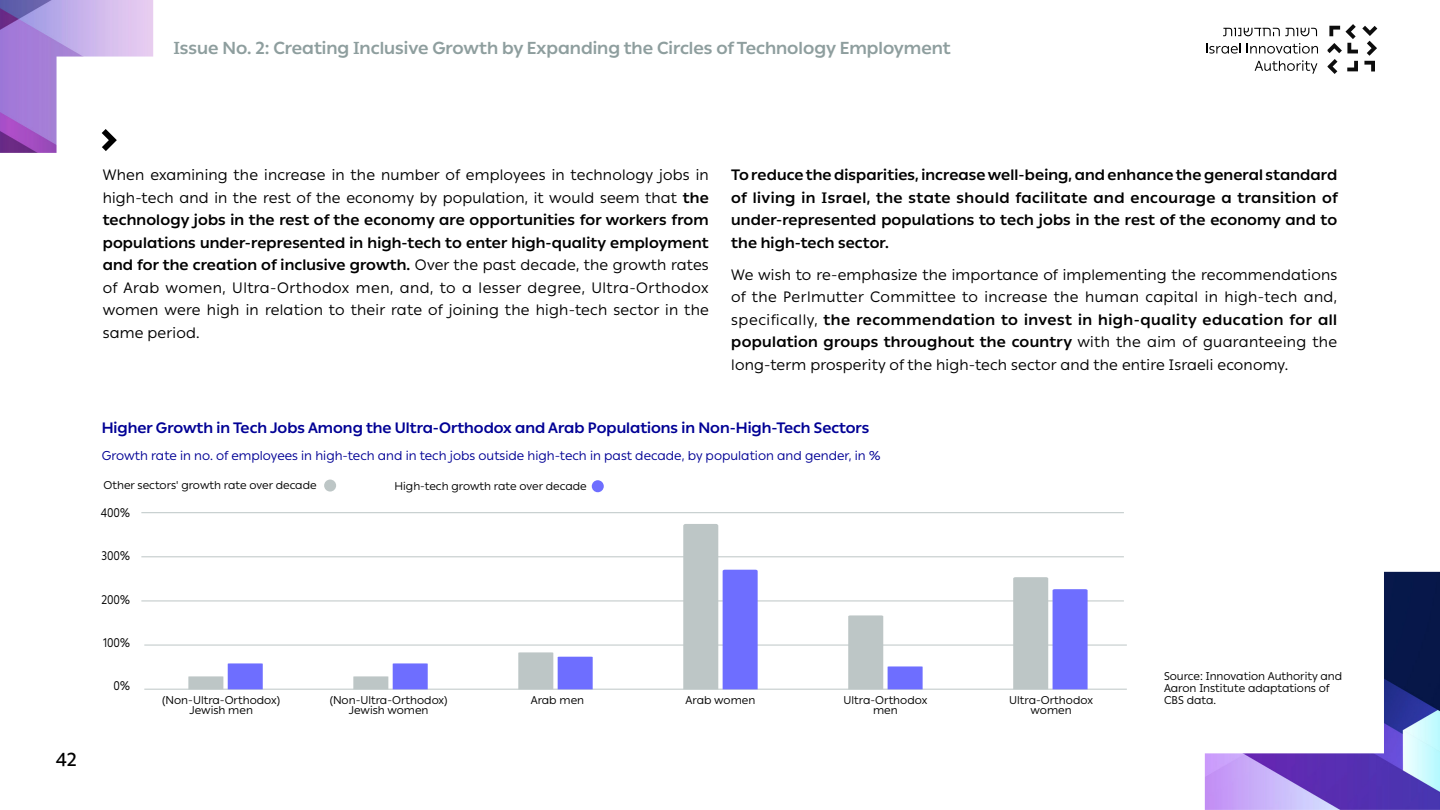
<style>
.page{position:relative;width:1440px;height:810px;background:#fff}
.page>*{position:absolute;margin:0;border:0;box-sizing:border-box;transform-origin:0 0}
.t1{font:500 18.75px "Ping HL";color:#000}
.t2{font:700 17.25px "Ping HL";color:#8e9e9e}
.טקסט_אנגלית{font:15px/22.5px "Ping HL";letter-spacing:.01em;color:#000;text-align:justify}
.טקסט_אנגלית-2{font:700 15px/22.5px "Ping HL";letter-spacing:.01em;color:#000;text-align:justify}
.כותרת_אינפו_אנגלית{font:700 15px "Ping HL";color:#000095}
.משנה_אינפו_אנגל{font:12.75px "Ping HL";color:#000095}
.t3{font:12.45px "Ping HL";color:#000;scale:.89 1}
.סקאלה{font:11.25px/10px "Ping HL";color:#000;text-align:center}
.מקור_אנגלית{font:11.25px/12px "Ping HL";color:#000}
.s1{font-weight:700}
</style>
<div class="page">
<img style="left:1205px;top:572px;width:235px;height:238px">
<svg style="left:1328px;top:24px;width:49px;height:50px"></svg>
<svg style="left:1223px;top:28px;width:94px;height:8px"></svg>
<svg style="left:1206px;top:44px;width:35px;height:10px"></svg>
<svg style="left:1247px;top:43px;width:71px;height:11px"></svg>
<svg style="left:1255px;top:60px;width:62px;height:14px"></svg>
<hr style="left:144px;top:689px;width:983px;height:1px;background:#bdc6c6">
<hr style="left:144px;top:645px;width:983px;height:1px;background:#bdc6c6">
<hr style="left:141px;top:601px;width:983px;height:1px;background:#bdc6c6">
<hr style="left:141px;top:557px;width:983px;height:1px;background:#bdc6c6">
<hr style="left:141px;top:512px;width:983px;height:1px;background:#bdc6c6">
<svg style="left:188px;top:663px;width:75px;height:26px"></svg>
<svg style="left:353px;top:663px;width:75px;height:26px"></svg>
<svg style="left:518px;top:652px;width:75px;height:37px"></svg>
<svg style="left:683px;top:524px;width:75px;height:165px"></svg>
<svg style="left:848px;top:615px;width:75px;height:74px"></svg>
<svg style="left:1013px;top:577px;width:75px;height:112px"></svg>
<div style="left:592px;top:480px;width:12px;height:12px;background:#6e6eff;border-radius:50%"></div>
<div style="left:324px;top:480px;width:12px;height:12px;background:#bdc6c6;border-radius:50%"></div>
<svg style="left:0;top:0;width:153px;height:153px"></svg>
<p class="t2" style="left:173px;top:35px;width:779px">Issue No. 2: Creating Inclusive Growth by Expanding the Circles of Technology Employment</p>
<p class="t1" style="left:56px;top:746px;width:23px">42</p>
<p class="טקסט_אנגלית" style="left:103px;top:163px;width:608px">When examining the increase in the number of employees in technology jobs in high-tech and in the rest of the economy by population, it would seem that <span class="s1">the technology jobs in the rest of the economy are opportunities for workers from populations under-represented in high-tech to enter high-quality employment and for the creation of inclusive growth.</span> Over the past decade, the growth rates of Arab women, Ultra-Orthodox men, and, to a lesser degree, Ultra-Orthodox women were high in relation to their rate of joining the high-tech sector in the same period.</p>
<p class="טקסט_אנגלית-2" style="left:731px;top:163px;width:608px">Toreducethedisparities,increasewell-being,andenhancethegeneralstandard of living in Israel, the state should facilitate and encourage a transition of under-represented populations to tech jobs in the rest of the economy and to the high-tech sector.</p>
<p class="טקסט_אנגלית" style="left:731px;top:263px;width:608px">We wish to re-emphasize the importance of implementing the recommendations of the Perlmutter Committee to increase the human capital in high-tech and, specifically, <span class="s1">the recommendation to invest in high-quality education for all population groups throughout the country</span> with the aim of guaranteeing the long-term prosperity of the high-tech sector and the entire Israeli economy.</p>
<p class="כותרת_אינפו_אנגלית" style="left:102px;top:416px;width:769px">Higher Growth in Tech Jobs Among the Ultra-Orthodox and Arab Populations in Non-High-Tech Sectors</p>
<p class="משנה_אינפו_אנגל" style="left:102px;top:446px;width:780px">Growth rate in no. of employees in high-tech and in tech jobs outside high-tech in past decade, by population and gender in, %</p>
<p class="סקאלה" style="left:104px;top:480px;width:215px">Other sectors' growth rate over decade</p>
<p class="סקאלה" style="left:395px;top:481px;width:194px">High-tech growth rate over decade</p>
<p class="t3" style="left:101px;top:503px;width:34px">400%</p>
<p class="t3" style="left:101px;top:547px;width:34px">300%</p>
<p class="t3" style="left:101px;top:590px;width:34px">200%</p>
<p class="t3" style="left:103px;top:633px;width:32px">100%</p>
<p class="t3" style="left:114px;top:677px;width:20px">0%</p>
<p class="סקאלה" style="left:162px;top:695px;width:119px">(Non-Ultra-Orthodox)</p>
<p class="סקאלה" style="left:189px;top:705px;width:65px">Jewish men</p>
<p class="סקאלה" style="left:330px;top:695px;width:119px">(Non-Ultra-Orthodox)</p>
<p class="סקאלה" style="left:349px;top:705px;width:81px">Jewish women</p>
<p class="סקאלה" style="left:531px;top:695px;width:55px">Arab men</p>
<p class="סקאלה" style="left:686px;top:695px;width:71px">Arab women</p>
<p class="סקאלה" style="left:844px;top:695px;width:85px">Ultra-Orthodox men</p>
<p class="סקאלה" style="left:1009px;top:695px;width:85px">Ultra-Orthodox women</p>
<p class="מקור_אנגלית" style="left:1164px;top:669px;width:180px">Source: Innovation Authority and<br>Aaron Institute adaptations of<br>CBS data.</p>
</div>
